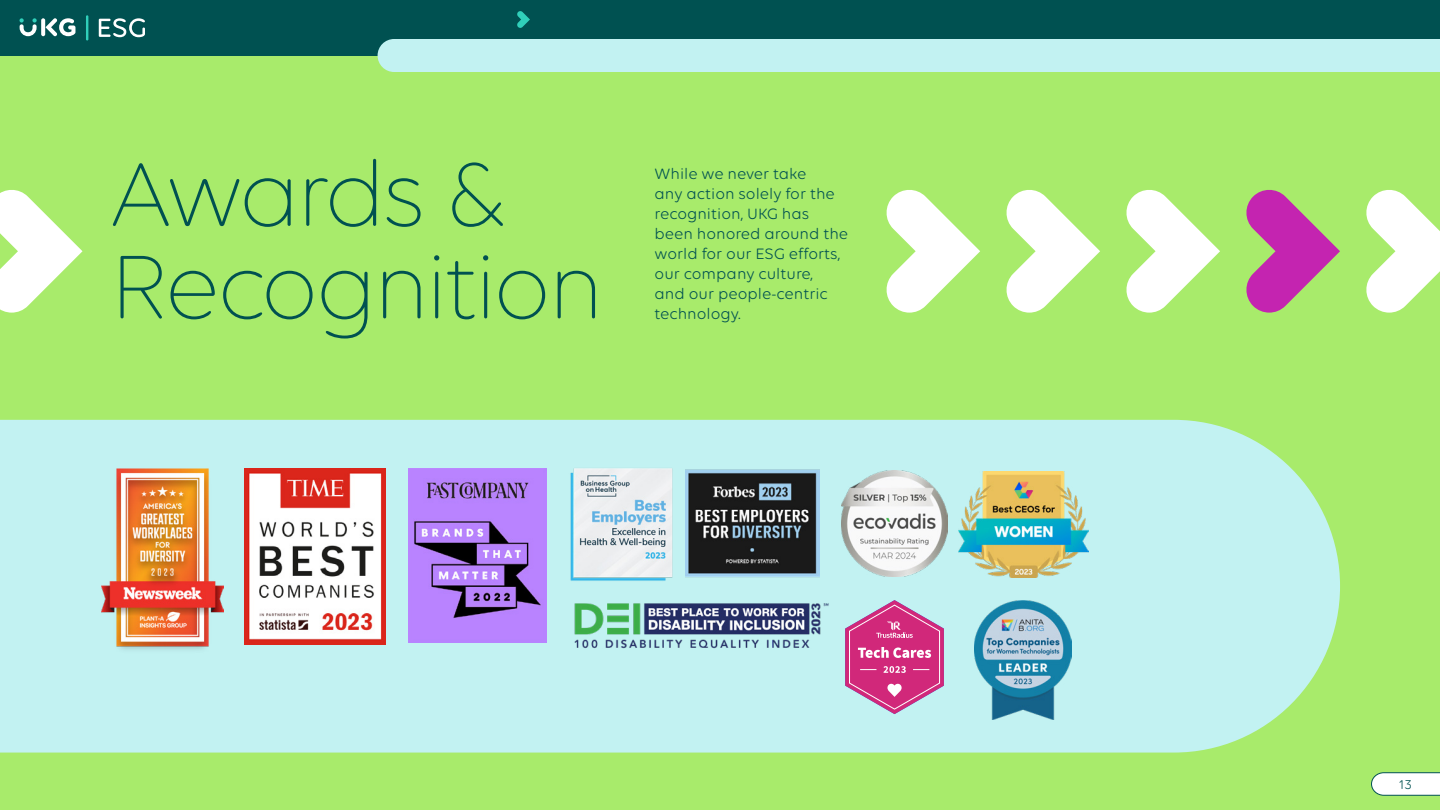
<style>
.page{position:relative;width:1440px;height:810px;background:#fff}
.page>*{position:absolute;margin:0;border:0;box-sizing:border-box;transform-origin:0 0}
.t1{font:300 97.5px/92.5px "Volte Rounded";letter-spacing:-.06em;color:#005151}
.t2{font:16.25px/20px "Volte Rounded";color:#005151}
.t3{font:13.75px "Volte Rounded";color:#005151}
</style>
<div class="page">
<div style="left:0;top:56px;width:1440px;height:754px;background:#a8eb6b"></div>
<div style="left:0;top:420px;width:1340px;height:333px;background:#c2f2f2"></div>
<img style="left:842px;top:471px;width:105px;height:105px">
<svg style="left:845px;top:600px;width:99px;height:114px;background:#d06da4"></svg>
<img style="left:959px;top:472px;width:129px;height:105px">
<img style="left:975px;top:600px;width:96px;height:119px">
<img style="left:573px;top:600px;width:258px;height:51px">
<img style="left:685px;top:457px;width:134px;height:134px">
<img style="left:101px;top:469px;width:123px;height:186px">
<img style="left:245px;top:469px;width:140px;height:176px">
<img style="left:408px;top:469px;width:139px;height:173px">
<img style="left:563px;top:462px;width:118px;height:125px">
<svg style="left:1006px;top:190px;width:94px;height:123px"></svg>
<svg style="left:886px;top:190px;width:94px;height:123px"></svg>
<svg style="left:1126px;top:190px;width:94px;height:123px"></svg>
<svg style="left:1246px;top:190px;width:94px;height:123px"></svg>
<svg style="left:1366px;top:190px;width:74px;height:123px"></svg>
<svg style="left:0;top:190px;width:83px;height:123px"></svg>
<div style="left:0;top:0;width:1440px;height:56px;background:#005151"></div>
<div style="left:378px;top:39px;width:1062px;height:33px;background:#c2f2f2"></div>
<svg style="left:41px;top:18px;width:4px;height:18px"></svg>
<svg style="left:45px;top:18px;width:30px;height:18px"></svg>
<svg style="left:19px;top:18px;width:18px;height:18px"></svg>
<hr style="left:86px;top:15px;width:2px;height:25px;background:#30cfba">
<svg style="left:99px;top:18px;width:46px;height:19px"></svg>
<svg style="left:517px;top:11px;width:13px;height:17px"></svg>
<svg style="left:1371px;top:772px;width:69px;height:24px;background:#e3eee7"></svg>
<h1 class="t1" style="left:109px;top:146px;width:497px">Awards &amp;<br>Recognition</h1>
<p class="t2" style="left:655px;top:163px;width:195px">While we never take<br>any action solely for the recognition, UKG has been honored around the world for our ESG efforts, our company culture,<br>and our people-centric technology.</p>
<p class="t3" style="left:1399px;top:776px;width:14px">13</p>
</div>
